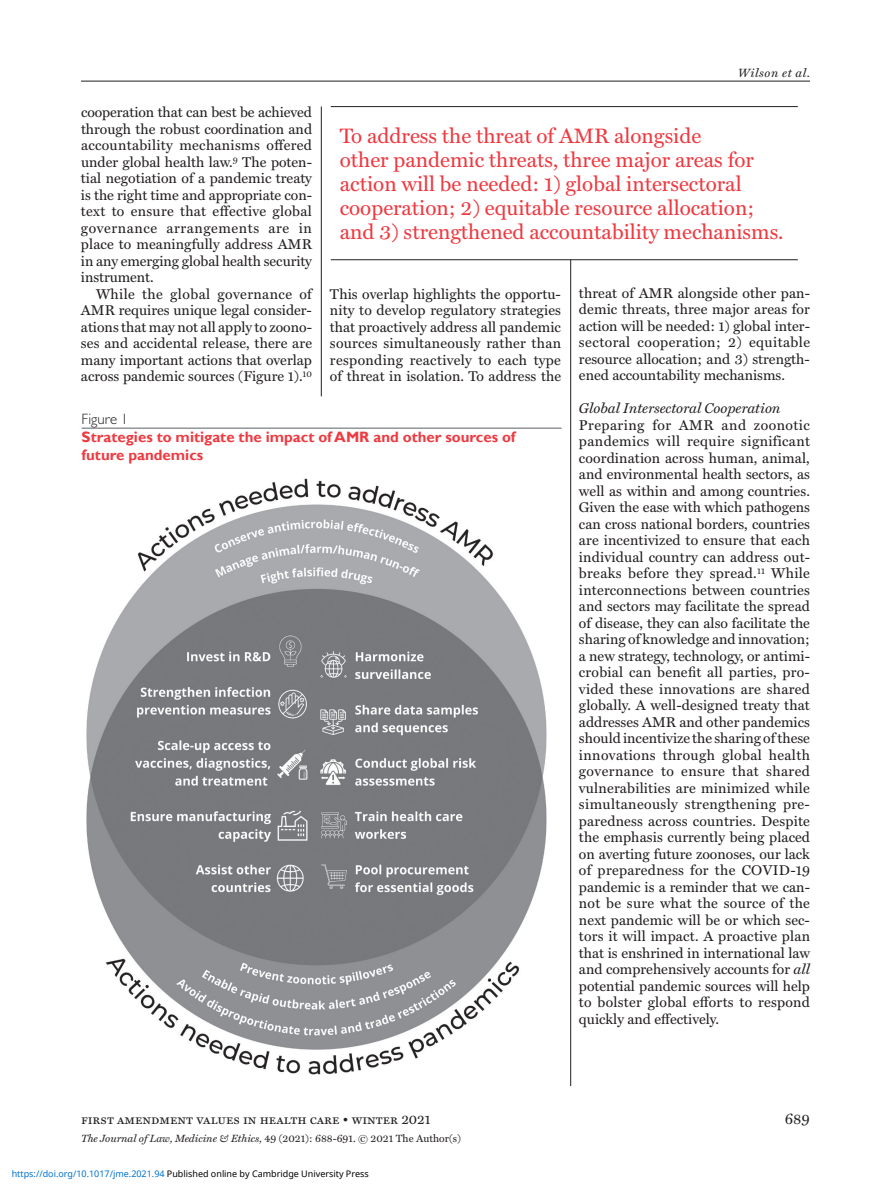
<style>
.page{position:relative;width:891px;height:1188px;background:#fff}
.page>*{position:absolute;margin:0;border:0;box-sizing:border-box;transform-origin:0 0}
.t1{font:21px/24px "Miller Text";color:#ee3a41}
.t2{font:700 15px/18px "Gill Sans";color:#ee3a41}
.t3{font:300 15px "Gill Sans MT Std";color:#231f20}
.t4{font:15px "Miller Text";color:#231f20}
.t5{font:14.25px/16.5px "Miller Text";color:#231f20;text-align:justify}
.t6{font:italic 14.25px "Miller Text";color:#231f20}
.t7{font:13.5px "Miller Text Roman SC";color:#231f20}
.t8{font:italic 12px "Miller Text";letter-spacing:.05em;color:#231f20}
.t9{font:10.5px "Miller Text";color:#231f20}
.t10{font:9px "Noto Sans";color:#000}
.s1{font-style:italic}
.s2{color:#0172cf}
</style>
<div class="page">
<hr style="left:81px;top:81px;width:729px;height:1px;background:#231f20">
<hr style="left:570px;top:106px;width:1px;height:980px;background:#231f20">
<hr style="left:321px;top:106px;width:1px;height:290px;background:#231f20">
<img style="left:86px;top:478px;width:461px;height:597px">
<hr style="left:82px;top:427px;width:480px;height:2px;background:#939598">
<svg style="left:331px;top:107px;width:467px;height:152px"></svg>
<hr style="left:331px;top:259px;width:467px;height:1px;background:#231f20">
<hr style="left:331px;top:106px;width:467px;height:1px;background:#231f20">
<p class="t8" style="left:738px;top:66px;width:73px">Wilson et al.</p>
<p class="t5" style="left:81px;top:104px;width:233px">cooperation that can best be achieved through the robust coordination and accountability mechanisms offered under global health law.<sup>9</sup> The poten&shy;tial negotiation of a pandemic treaty is the right time and appropriate con&shy;text to ensure that effective global governance arrangements are in place to meaningfully address AMR in any emerging global health security instrument.</p>
<p class="t5" style="left:81px;top:286px;width:233px;text-indent:15px">While the global governance of AMR requires unique legal consider&shy;ations that may not all apply to zoono&shy;ses and accidental release, there are many important actions that overlap across pandemic sources (Figure 1).<sup>10</sup></p>
<p class="t5" style="left:330px;top:286px;width:233px">This overlap highlights the opportu&shy;nity to develop regulatory strategies that proactively address all pandemic sources simultaneously rather than responding reactively to each type of threat in isolation. To address the</p>
<p class="t5" style="left:579px;top:285px;width:233px">threat of AMR alongside other pan&shy;demic threats, three major areas for action will be needed: 1) global inter&shy;sectoral cooperation; 2) equitable resource allocation; and 3) strength&shy;ened accountability mechanisms.</p>
<p class="t6" style="left:579px;top:400px;width:203px">Global Intersectoral Cooperation</p>
<p class="t5" style="left:579px;top:417px;width:233px">Preparing for AMR and zoonotic pandemics will require significant coordination across human, animal, and environmental health sectors, as well as within and among countries.<br>Given the ease with which pathogens can cross national borders, countries are incentivized to ensure that each individual country can address out&shy;breaks before they spread.<sup>11</sup> While interconnections between countries and sectors may facilitate the spread of disease, they can also facilitate the sharing of knowledge and innovation; a new strategy, technology, or antimi&shy;crobial can benefit all parties, pro&shy;vided these innovations are shared globally. A well-designed treaty that addresses AMR and other pandemics should incentivize the sharing of these innovations through global health governance to ensure that shared vulnerabilities are minimized while simultaneously strengthening pre&shy;paredness across countries. Despite the emphasis currently being placed on averting future zoonoses, our lack of preparedness for the COVID-19 pandemic is a reminder that we can&shy;not be sure what the source of the next pandemic will be or which sec&shy;tors it will impact. A proactive plan that is enshrined in international law and comprehensively accounts for <span class="s1">all </span>potential pandemic sources will help to bolster global efforts to respond quickly and effectively.</p>
<h1 class="t1" style="left:340px;top:124px;width:445px">To address the threat of AMR alongside<br>other pandemic threats, three major areas for action will be needed: 1) global intersectoral cooperation; 2) equitable resource allocation; and 3) strengthened accountability mechanisms.</h1>
<p class="t3" style="left:82px;top:410px;width:48px">Figure 1</p>
<p class="t2" style="left:82px;top:429px;width:435px">Strategies to mitigate the impact of AMR and other sources of future pandemics</p>
<p class="t7" style="left:81px;top:1111px;width:351px">first amendment values in health care • winter 2021</p>
<p class="t4" style="left:785px;top:1109px;width:27px">689</p>
<p class="t9" style="left:81px;top:1132px;width:382px"><span class="s1">The Journal of Law, Medicine &amp; Ethics,</span> 49 (2021): 688-691. © 2021 The Author(s)</p>
<p class="t10" style="left:12px;top:1168px;width:359px"><span class="s2">https://doi.org/10.1017/jme.2021.94</span> Published online by Cambridge University Press</p>
</div>
